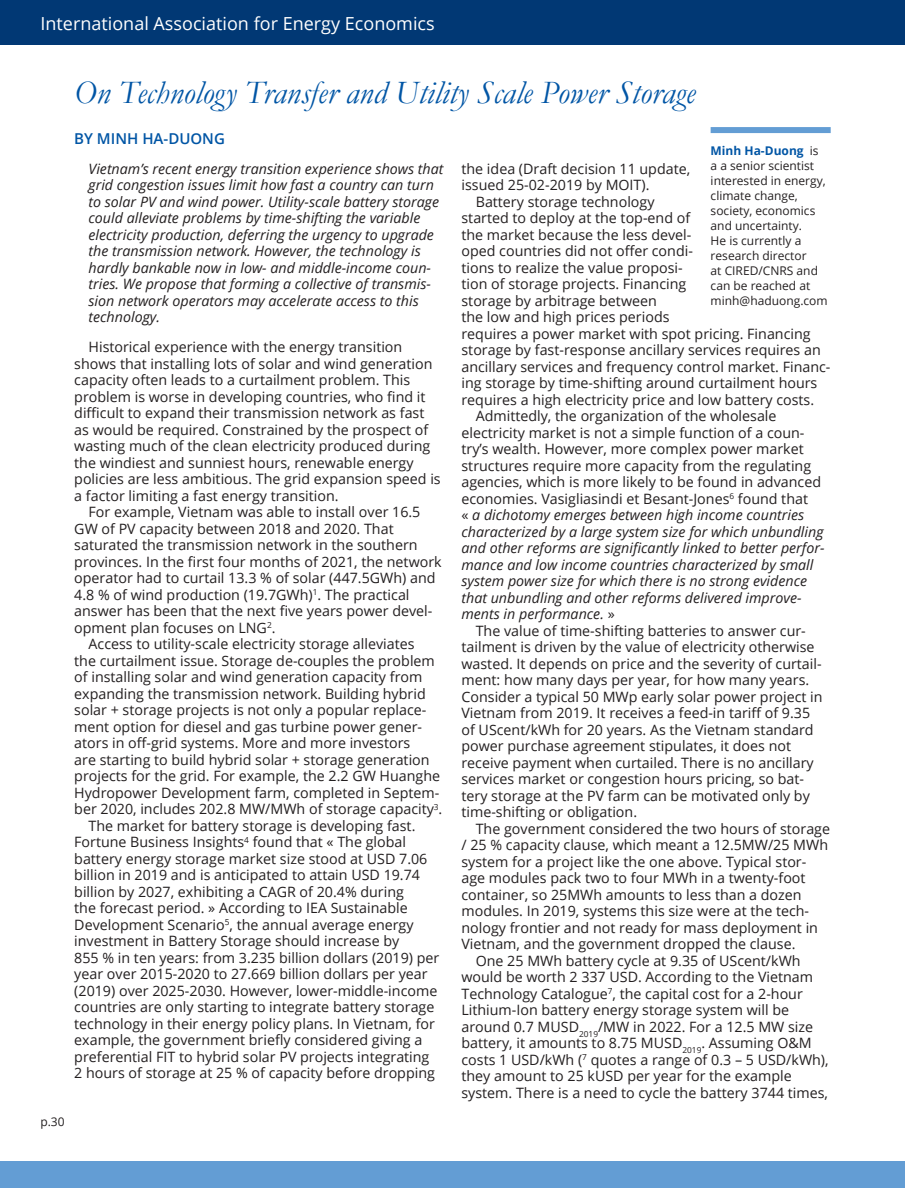
<style>
.page{position:relative;width:905px;height:1188px;background:#fff}
.page>*{position:absolute;margin:0;border:0;box-sizing:border-box;transform-origin:0 0}
.Header_1_-_Dark_Blue{font:italic 33px "Garamond";color:#0155a5}
.t1{font:18px "Open Sans";color:#fff}
.Author_NEW{font:600 15px "Open Sans";color:#0155a5}
.Body_Text_NEW{font:14.25px/16.5px "Open Sans";color:#231f20}
.Body_Text_NEW-2{font:italic 14.25px/16.5px "Open Sans";color:#231f20}
.Abstract{font:italic 14.25px/16.5px "Open Sans";color:#231f20}
.Author_Note_NEW{font:12px/15px "Open Sans";color:#231f20}
.s1{font-weight:700;color:#0155a5}
.s2{font-style:normal}
</style>
<div class="page">
<div style="left:0;top:0;width:904px;height:45px;background:#013874"></div>
<div style="left:0;top:1161px;width:904px;height:27px;background:#639dd4"></div>
<div style="left:710px;top:127px;width:120px;height:6px;background:#639dd4"></div>
<p class="t1" style="left:40px;top:11px;width:396px">International Association for Energy Economics</p>
<p class="Author_Note_NEW" style="left:40px;top:1114px;width:26px">p.30</p>
<p class="Header_1_-_Dark_Blue" style="left:74px;top:70px;width:622px">On Technology Transfer and Utility Scale Power Storage</p>
<p class="Author_NEW" style="left:74px;top:128px;width:152px">BY MINH HA-DUONG</p>
<p class="Abstract" style="left:88px;top:160px;width:356px">Vietnam’s recent energy transition experience shows that grid congestion issues limit how fast a country can turn to solar PV and wind power. Utility-scale battery storage could alleviate problems by time-shifting the variable electricity production, deferring the urgency to upgrade the transmission network. However, the technology is hardly bankable now in low- and middle-income coun&shy;tries. We propose that forming a collective of transmis&shy;sion network operators may accelerate access to this technology.</p>
<p class="Body_Text_NEW" style="left:74px;top:339px;width:368px;text-indent:14px">Historical experience with the energy transition shows that installing lots of solar and wind generation capacity often leads to a curtailment problem. This problem is worse in developing countries, who find it difficult to expand their transmission network as fast as would be required. Constrained by the prospect of wasting much of the clean electricity produced during the windiest and sunniest hours, renewable energy policies are less ambitious. The grid expansion speed is a factor limiting a fast energy transition.</p>
<p class="Body_Text_NEW" style="left:74px;top:504px;width:369px;text-indent:14px">For example, Vietnam was able to install over 16.5<br>GW of PV capacity between 2018 and 2020. That saturated the transmission network in the southern provinces. In the first four months of 2021, the network operator had to curtail 13.3 % of solar (447.5GWh) and 4.8 % of wind production (19.7GWh)<sup>1</sup>. The practical answer has been that the next five years power devel&shy;opment plan focuses on LNG<sup>2</sup>.</p>
<p class="Body_Text_NEW" style="left:74px;top:636px;width:369px;text-indent:14px">Access to utility-scale electricity storage alleviates<br>the curtailment issue. Storage de-couples the problem of installing solar and wind generation capacity from expanding the transmission network. Building hybrid solar + storage projects is not only a popular replace&shy;ment option for diesel and gas turbine power gener&shy;ators in off-grid systems. More and more investors<br>are starting to build hybrid solar + storage generation projects for the grid. For example, the 2.2 GW Huanghe Hydropower Development farm, completed in Septem&shy;ber 2020, includes 202.8 MW/MWh of storage capacity<sup>3</sup>.</p>
<p class="Body_Text_NEW" style="left:74px;top:817px;width:366px;text-indent:14px">The market for battery storage is developing fast.<br>Fortune Business Insights<sup>4</sup> found that « The global battery energy storage market size stood at USD 7.06 billion in 2019 and is anticipated to attain USD 19.74 billion by 2027, exhibiting a CAGR of 20.4% during<br>the forecast period. » According to IEA Sustainable Development Scenario<sup>5</sup>, the annual average energy investment in Battery Storage should increase by<br>855 % in ten years: from 3.235 billion dollars (2019) per year over 2015-2020 to 27.669 billion dollars per year (2019) over 2025-2030. However, lower-middle-income countries are only starting to integrate battery storage technology in their energy policy plans. In Vietnam, for example, the government briefly considered giving a preferential FIT to hybrid solar PV projects integrating 2 hours of storage at 25 % of capacity before dropping</p>
<p class="Author_Note_NEW" style="left:710px;top:143px;width:118px"><span class="s1">Minh Ha-Duong</span> is a a senior scientist interested in energy, climate change, society, economics and uncertainty.<br>He is currently a research director<br>at CIRED/CNRS and can be reached at minh@haduong.com</p>
<p class="Body_Text_NEW" style="left:461px;top:160px;width:230px">the idea (Draft decision 11 update, issued 25-02-2019 by MOIT).</p>
<p class="Body_Text_NEW" style="left:461px;top:193px;width:370px;text-indent:14px">Battery storage technology<br>started to deploy at the top-end of<br>the market because the less devel-<br>oped countries did not offer condi-<br>tions to realize the value proposi-<br>tion of storage projects. Financing<br>storage by arbitrage between<br>the low and high prices periods<br>requires a power market with spot pricing. Financing storage by fast-response ancillary services requires an ancillary services and frequency control market. Financ&shy;ing storage by time-shifting around curtailment hours requires a high electricity price and low battery costs.</p>
<p class="Body_Text_NEW-2" style="left:461px;top:408px;width:364px;text-indent:14px"><span class="s2">Admittedly, the organization of the wholesale electricity market is not a simple function of a coun&shy;try’s wealth. However, more complex power market structures require more capacity from the regulating agencies, which is more likely to be found in advanced economies. Vasigliasindi et Besant-Jones</span><sup>6</sup> <span class="s2">found that<br>«</span> a dichotomy emerges between high income countries characterized by a large system size for which unbundling and other reforms are significantly linked to better perfor&shy;mance and low income countries characterized by small system power size for which there is no strong evidence that unbundling and other reforms delivered improve&shy;ments in performance. <span class="s2">»</span></p>
<p class="Body_Text_NEW" style="left:461px;top:622px;width:362px;text-indent:14px">The value of time-shifting batteries to answer cur&shy;tailment is driven by the value of electricity otherwise wasted. It depends on price and the severity of curtail&shy;ment: how many days per year, for how many years.<br>Consider a typical 50 MWp early solar power project in Vietnam from 2019. It receives a feed-in tariff of 9.35 of UScent/kWh for 20 years. As the Vietnam standard power purchase agreement stipulates, it does not receive payment when curtailed. There is no ancillary services market or congestion hours pricing, so bat&shy;tery storage at the PV farm can be motivated only by time-shifting or obligation.</p>
<p class="Body_Text_NEW" style="left:461px;top:820px;width:370px;text-indent:14px">The government considered the two hours of storage / 25 % capacity clause, which meant a 12.5MW/25 MWh system for a project like the one above. Typical stor&shy;age modules pack two to four MWh in a twenty-foot container, so 25MWh amounts to less than a dozen modules. In 2019, systems this size were at the tech&shy;nology frontier and not ready for mass deployment in Vietnam, and the government dropped the clause.</p>
<p class="Body_Text_NEW" style="left:461px;top:952px;width:368px;text-indent:14px">One 25 MWh battery cycle at 9.35 of UScent/kWh would be worth 2 337 USD. According to the Vietnam Technology Catalogue<sup>7</sup>, the capital cost for a 2-hour Lithium-Ion battery energy storage system will be around 0.7 MUSD<sub>2019</sub>/MW in 2022. For a 12.5 MW size battery, it amounts to 8.75 MUSD<sub>2019</sub>. Assuming O&amp;M costs 1 USD/kWh (<sup>7</sup> quotes a range of 0.3 – 5 USD/kWh), they amount to 25 kUSD per year for the example system. There is a need to cycle the battery 3744 times,</p>
</div>
